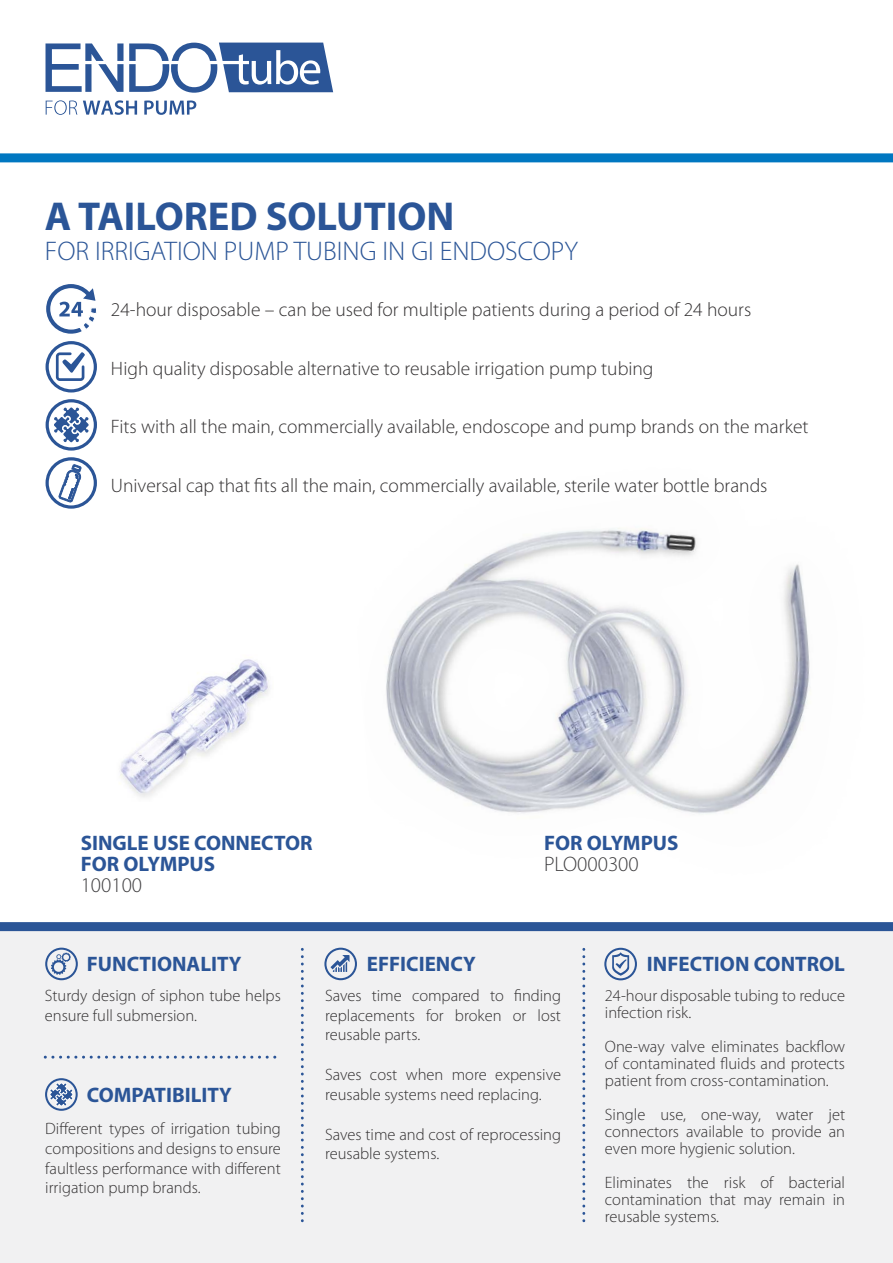
<style>
.page{position:relative;width:893px;height:1263px;background:#fff}
.page>*{position:absolute;margin:0;border:0;box-sizing:border-box;transform-origin:0 0}
.t1{font:700 40.5px "Myriad Pro";color:#2b5597}
.t2{font:300 27px "Myriad Pro";color:#2b5597}
.t3{font:700 21px/21px "Myriad Pro";color:#2b5597}
.t4{font:300 21px "Myriad Pro";color:#414042}
.t5{font:300 19.5px "Myriad Pro";color:#333132}
.t6{font:300 16.5px/19.8px "Myriad Pro";color:#333132;text-align:justify}
</style>
<div class="page">
<img style="left:386px;top:528px;width:424px;height:286px">
<div style="left:0;top:927px;width:893px;height:336px;background:#f1f1f2"></div>
<svg style="left:45px;top:1056px;width:232px;height:3px"></svg>
<svg style="left:301px;top:948px;width:3px;height:273px"></svg>
<div style="left:0;top:922px;width:893px;height:9px;background:#2b5597"></div>
<svg style="left:582px;top:948px;width:3px;height:273px"></svg>
<svg style="left:46px;top:399px;width:51px;height:52px"></svg>
<svg style="left:46px;top:457px;width:51px;height:52px"></svg>
<svg style="left:45px;top:284px;width:52px;height:108px"></svg>
<div style="left:0;top:153px;width:893px;height:9px;background:#0077c1"></div>
<svg style="left:46px;top:100px;width:31px;height:15px"></svg>
<svg style="left:83px;top:100px;width:54px;height:15px"></svg>
<svg style="left:144px;top:101px;width:52px;height:14px"></svg>
<svg style="left:46px;top:43px;width:287px;height:50px"></svg>
<img style="left:119px;top:659px;width:151px;height:139px">
<svg style="left:604px;top:948px;width:33px;height:32px"></svg>
<svg style="left:45px;top:948px;width:33px;height:32px"></svg>
<svg style="left:324px;top:948px;width:33px;height:32px"></svg>
<svg style="left:45px;top:1078px;width:33px;height:33px"></svg>
<h1 class="t1" style="left:45px;top:189px;width:411px">A TAILORED SOLUTION</h1>
<h2 class="t2" style="left:45px;top:236px;width:534px">FOR IRRIGATION PUMP TUBING IN GI ENDOSCOPY</h2>
<p class="t5" style="left:111px;top:299px;width:642px">24-hour disposable – can be used for multiple patients during a period of 24 hours</p>
<p class="t5" style="left:111px;top:357px;width:544px">High quality disposable alternative to reusable irrigation pump tubing</p>
<p class="t5" style="left:111px;top:416px;width:699px">Fits with all the main, commercially available, endoscope and pump brands on the market</p>
<p class="t5" style="left:111px;top:474px;width:658px">Universal cap that fits all the main, commercially available, sterile water bottle brands</p>
<p class="t3" style="left:81px;top:831px;width:233px">SINGLE USE CONNECTOR<br>FOR OLYMPUS</p>
<p class="t4" style="left:81px;top:873px;width:63px">100100</p>
<p class="t3" style="left:544px;top:831px;width:136px">FOR OLYMPUS</p>
<p class="t4" style="left:544px;top:852px;width:96px">PLO000300</p>
<p class="t3" style="left:87px;top:952px;width:156px">FUNCTIONALITY</p>
<p class="t6" style="left:45px;top:986px;width:237px">Sturdy design of siphon tube helps ensure full submersion.</p>
<p class="t3" style="left:87px;top:1083px;width:146px">COMPATIBILITY</p>
<p class="t6" style="left:45px;top:1119px;width:237px">Different types of irrigation tubing compositions and designs to ensure faultless performance with different irrigation pump brands.</p>
<p class="t3" style="left:367px;top:952px;width:110px">EFFICIENCY</p>
<p class="t6" style="left:325px;top:986px;width:238px">Saves time compared to finding replacements for broken or lost reusable parts.</p>
<p class="t6" style="left:325px;top:1065px;width:238px">Saves cost when more expensive reusable systems need replacing.</p>
<p class="t6" style="left:325px;top:1124px;width:237px">Saves time and cost of reprocessing reusable systems.</p>
<p class="t3" style="left:647px;top:952px;width:199px">INFECTION CONTROL</p>
<p class="t6" style="left:605px;top:987px;width:242px;line-height:17px">24-hour disposable tubing to reduce infection risk.</p>
<p class="t6" style="left:605px;top:1038px;width:242px;line-height:17px">One-way valve eliminates backflow of contaminated fluids and protects patient from cross-contamination.</p>
<p class="t6" style="left:605px;top:1106px;width:242px;line-height:17px">Single use, one-way, water jet connectors available to provide an even more hygienic solution.</p>
<p class="t6" style="left:605px;top:1174px;width:242px;line-height:17px">Eliminates the risk of bacterial contamination that may remain in reusable systems.</p>
</div>
